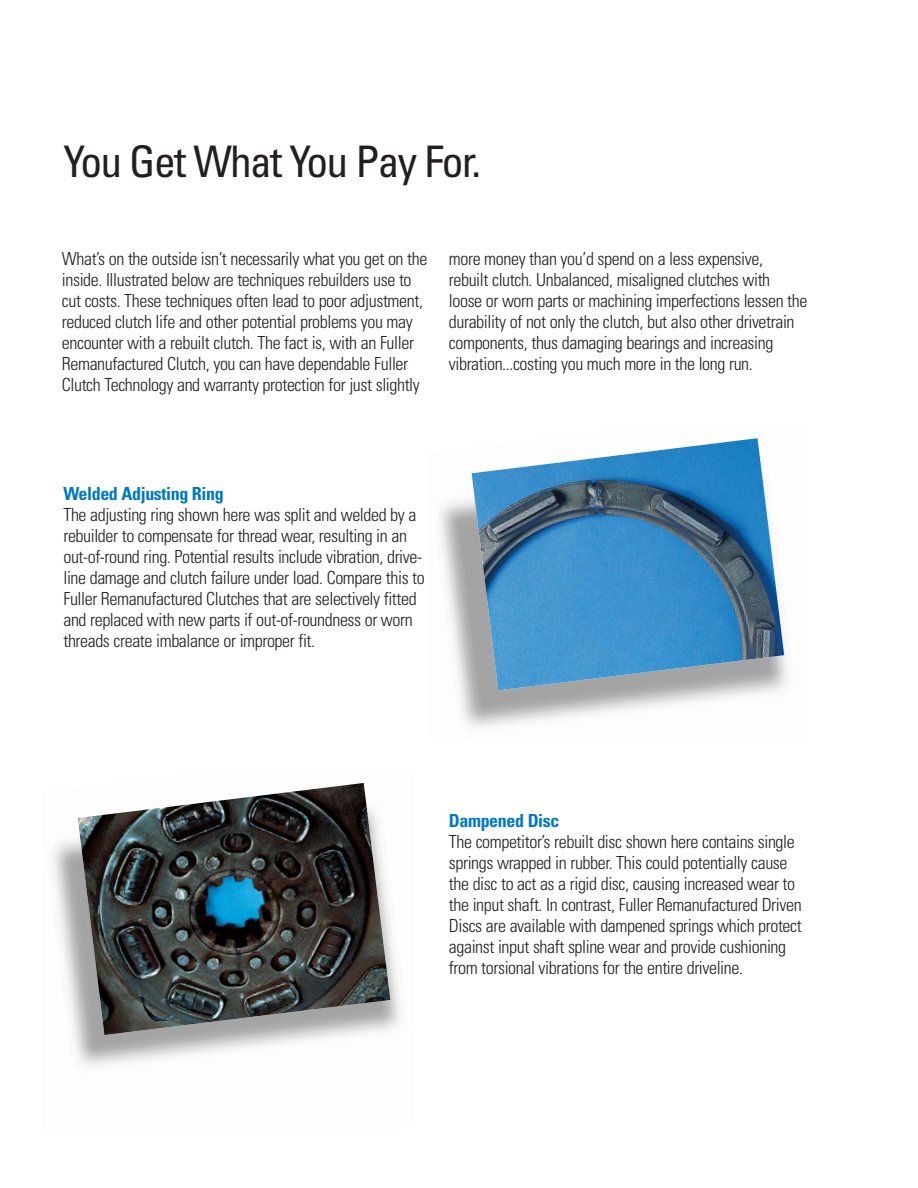
<style>
.page{position:relative;width:918px;height:1188px;background:#fff}
.page>*{position:absolute;margin:0;border:0;box-sizing:border-box;transform-origin:0 0}
.t1{font:condensed 43.5px "Univers";letter-spacing:-.04em;color:#231f20}
.t2{font:300 condensed 18px/21px "Univers";letter-spacing:-.02em;color:#231f20}
.t3{font:700 condensed 18px "Univers";letter-spacing:-.02em;color:#0079c1}
</style>
<div class="page">
<img style="left:472px;top:438px;width:312px;height:252px">
<img style="left:78px;top:783px;width:312px;height:252px">
<h1 class="t1" style="left:63px;top:145px;width:419px">You Get What You Pay For.</h1>
<p class="t2" style="left:62px;top:250px;width:367px">What’s on the outside isn’t necessarily what you get on the inside. Illustrated below are techniques rebuilders use to cut costs. These techniques often lead to poor adjustment, reduced clutch life and other potential problems you may encounter with a rebuilt clutch. The fact is, with an Fuller Remanufactured Clutch, you can have dependable Fuller Clutch Technology and warranty protection for just slightly</p>
<p class="t2" style="left:449px;top:250px;width:360px">more money than you’d spend on a less expensive,<br>rebuilt clutch. Unbalanced, misaligned clutches with loose or worn parts or machining imperfections lessen the durability of not only the clutch, but also other drivetrain components, thus damaging bearings and increasing vibration...costing you much more in the long run.</p>
<p class="t3" style="left:63px;top:487px;width:162px">Welded Adjusting Ring</p>
<p class="t2" style="left:63px;top:506px;width:363px">The adjusting ring shown here was split and welded by a rebuilder to compensate for thread wear, resulting in an out-of-round ring. Potential results include vibration, drive&shy;line damage and clutch failure under load. Compare this to Fuller Remanufactured Clutches that are selectively fitted and replaced with new parts if out-of-roundness or worn threads create imbalance or improper fit.</p>
<p class="t3" style="left:449px;top:814px;width:112px">Dampened Disc</p>
<p class="t2" style="left:449px;top:833px;width:354px">The competitor’s rebuilt disc shown here contains single springs wrapped in rubber. This could potentially cause the disc to act as a rigid disc, causing increased wear to the input shaft. In contrast, Fuller Remanufactured Driven Discs are available with dampened springs which protect against input shaft spline wear and provide cushioning from torsional vibrations for the entire driveline.</p>
</div>
